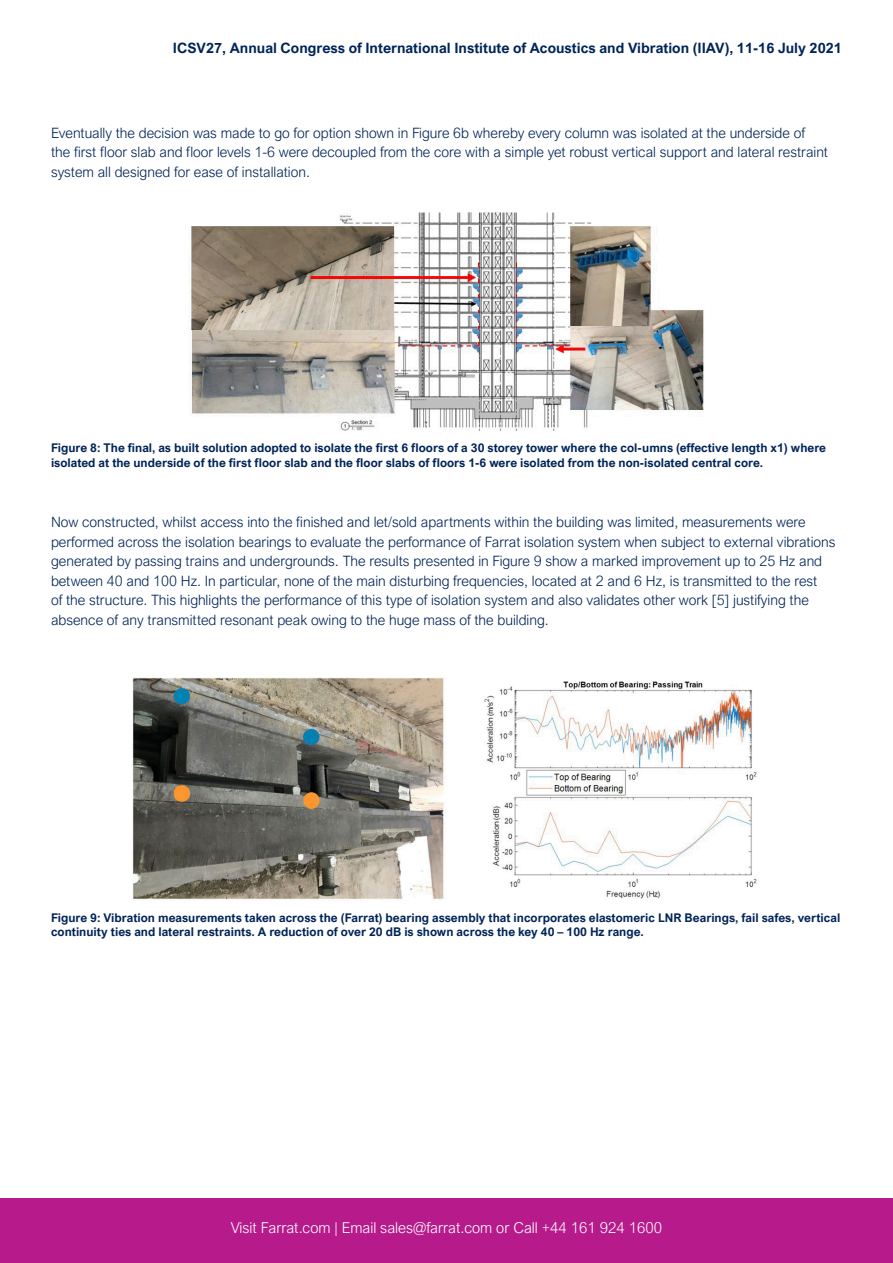
<style>
.page{position:relative;width:893px;height:1263px;background:#fff}
.page>*{position:absolute;margin:0;border:0;box-sizing:border-box;transform-origin:0 0}
.t1{font:300 15px "Arial Nova";color:#fff}
.t2{font:300 14.25px/19.5px "Arial Nova";color:#002458}
.t3{font:700 14.25px "Arial Nova";color:#002458}
.t4{font:700 12px/14.4px "Arial Nova";color:#002458}
</style>
<div class="page">
<div style="left:0;top:1198px;width:893px;height:65px;background:#b61a8b"></div>
<img style="left:191px;top:212px;width:513px;height:219px">
<img style="left:133px;top:678px;width:624px;height:222px">
<p class="t3" style="left:173px;top:40px;width:670px">ICSV27, Annual Congress of International Institute of Acoustics and Vibration (IIAV), 11-16 July 2021</p>
<p class="t2" style="left:51px;top:123px;width:779px">Eventually the decision was made to go for option shown in Figure 6b whereby every column was isolated at the underside of<br>the first floor slab and floor levels 1-6 were decoupled from the core with a simple yet robust vertical support and lateral restraint system all designed for ease of installation.</p>
<p class="t4" style="left:51px;top:441px;width:776px">Figure 8: The final, as built solution adopted to isolate the first 6 floors of a 30 storey tower where the col-umns (effective length x1) where isolated at the underside of the first floor slab and the floor slabs of floors 1-6 were isolated from the non-isolated central core.</p>
<p class="t2" style="left:51px;top:512px;width:786px">Now constructed, whilst access into the finished and let/sold apartments within the building was limited, measurements were performed across the isolation bearings to evaluate the performance of Farrat isolation system when subject to external vibrations generated by passing trains and undergrounds. The results presented in Figure 9 show a marked improvement up to 25 Hz and between 40 and 100 Hz. In particular, none of the main disturbing frequencies, located at 2 and 6 Hz, is transmitted to the rest<br>of the structure. This highlights the performance of this type of isolation system and also validates other work [5] justifying the absence of any transmitted resonant peak owing to the huge mass of the building.</p>
<p class="t4" style="left:51px;top:910px;width:791px">Figure 9: Vibration measurements taken across the (Farrat) bearing assembly that incorporates elastomeric LNR Bearings, fail safes, vertical continuity ties and lateral restraints. A reduction of over 20 dB is shown across the key 40 – 100 Hz range.</p>
<p class="t1" style="left:231px;top:1219px;width:433px">Visit Farrat.com | Email sales@farrat.com or Call +44 161 924 1600</p>
</div>
